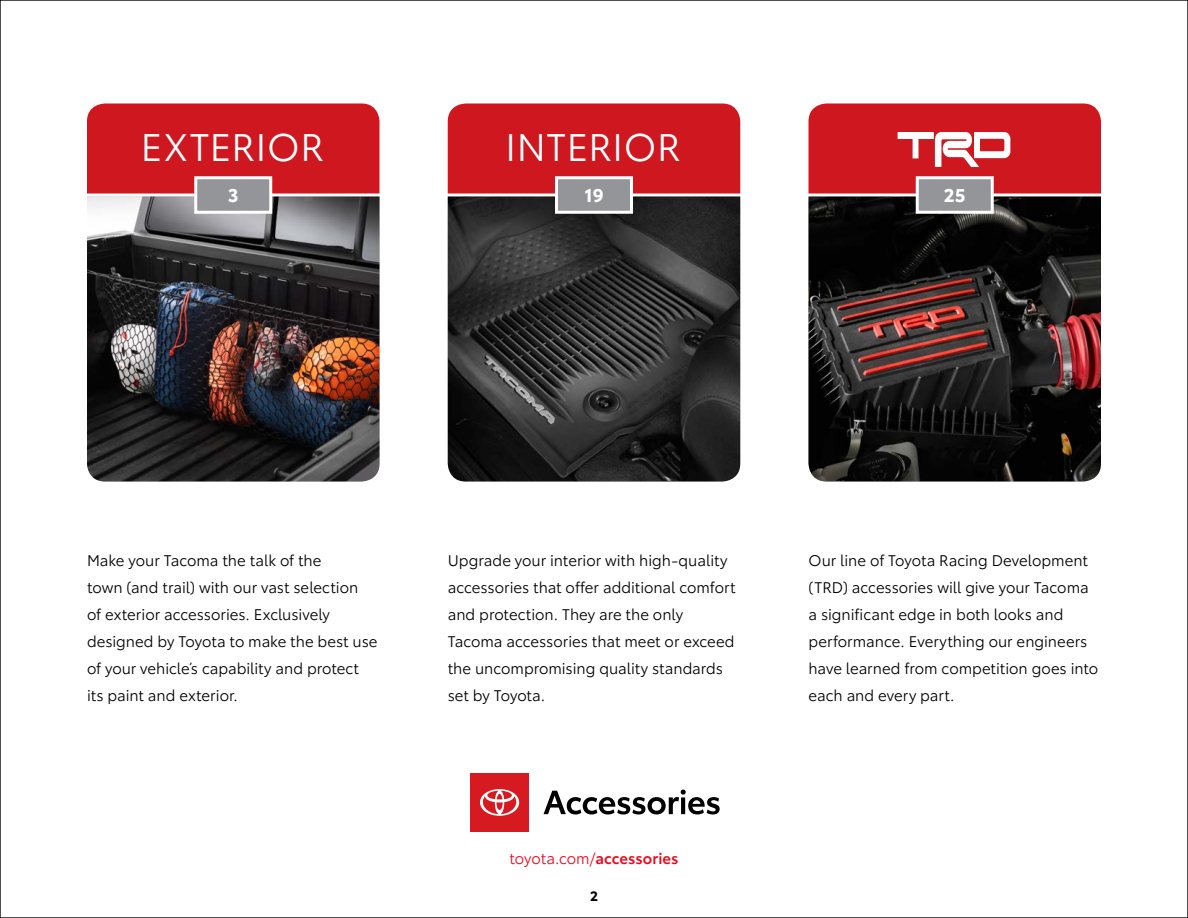
<style>
.page{position:relative;width:1188px;height:918px;background:#fff}
.page>*{position:absolute;margin:0;border:0;box-sizing:border-box;transform-origin:0 0}
.t1{font:37.5px "Toyota Type";letter-spacing:.015em;color:#fff}
.t2{font:700 18px "Toyota Type";color:#fff}
.t3{font:15px/27px "Toyota Type";color:#000}
.t4{font:15px "Toyota Type";letter-spacing:-.005em;color:#eb0a1e}
.t5{font:700 13.2px "Toyota Type";color:#000}
.s1{font-weight:600}
</style>
<div class="page">
<div style="left:470px;top:773px;width:59px;height:59px;background:#d71920"></div>
<svg style="left:480px;top:789px;width:39px;height:27px"></svg>
<svg style="left:544px;top:790px;width:176px;height:24px"></svg>
<img style="left:448px;top:196px;width:292px;height:286px">
<div style="left:448px;top:104px;width:292px;height:90px;background:#ce171f"></div>
<div style="left:556px;top:178px;width:76px;height:34px;background:#939598"></div>
<div style="left:555px;top:176px;width:78px;height:38px;border:3px solid #fff"></div>
<img style="left:87px;top:196px;width:293px;height:286px">
<div style="left:87px;top:104px;width:293px;height:90px;background:#ce171f"></div>
<div style="left:196px;top:178px;width:75px;height:34px;background:#939598"></div>
<div style="left:194px;top:176px;width:78px;height:38px;border:3px solid #fff"></div>
<img style="left:808px;top:196px;width:293px;height:286px">
<div style="left:917px;top:178px;width:75px;height:34px;background:#939598"></div>
<div style="left:916px;top:176px;width:78px;height:38px;border:3px solid #fff"></div>
<svg style="left:808px;top:104px;width:293px;height:90px"></svg>
<h1 class="t1" style="left:141px;top:120px;width:185px">EXTERIOR</h1>
<p class="t2" style="left:228px;top:181px;width:12px">3</p>
<p class="t2" style="left:944px;top:181px;width:23px">25</p>
<h1 class="t1" style="left:506px;top:120px;width:177px">INTERIOR</h1>
<p class="t2" style="left:584px;top:181px;width:21px">19</p>
<p class="t3" style="left:87px;top:546px;width:292px">Make your Tacoma the talk of the<br>town (and trail) with our vast selection<br>of exterior accessories. Exclusively designed by Toyota to make the best use of your vehicle΄s capability and protect its paint and exterior.</p>
<p class="t3" style="left:448px;top:546px;width:289px">Upgrade your interior with high-quality accessories that offer additional comfort and protection. They are the only Tacoma accessories that meet or exceed the uncompromising quality standards set by Toyota.</p>
<p class="t4" style="left:510px;top:848px;width:170px">toyota.com/<span class="s1">accessories</span></p>
<p class="t5" style="left:590px;top:886px;width:9px">2</p>
<p class="t3" style="left:808px;top:546px;width:291px">Our line of Toyota Racing Development (TRD) accessories will give your Tacoma a significant edge in both looks and performance. Everything our engineers have learned from competition goes into each and every part.</p>
</div>
